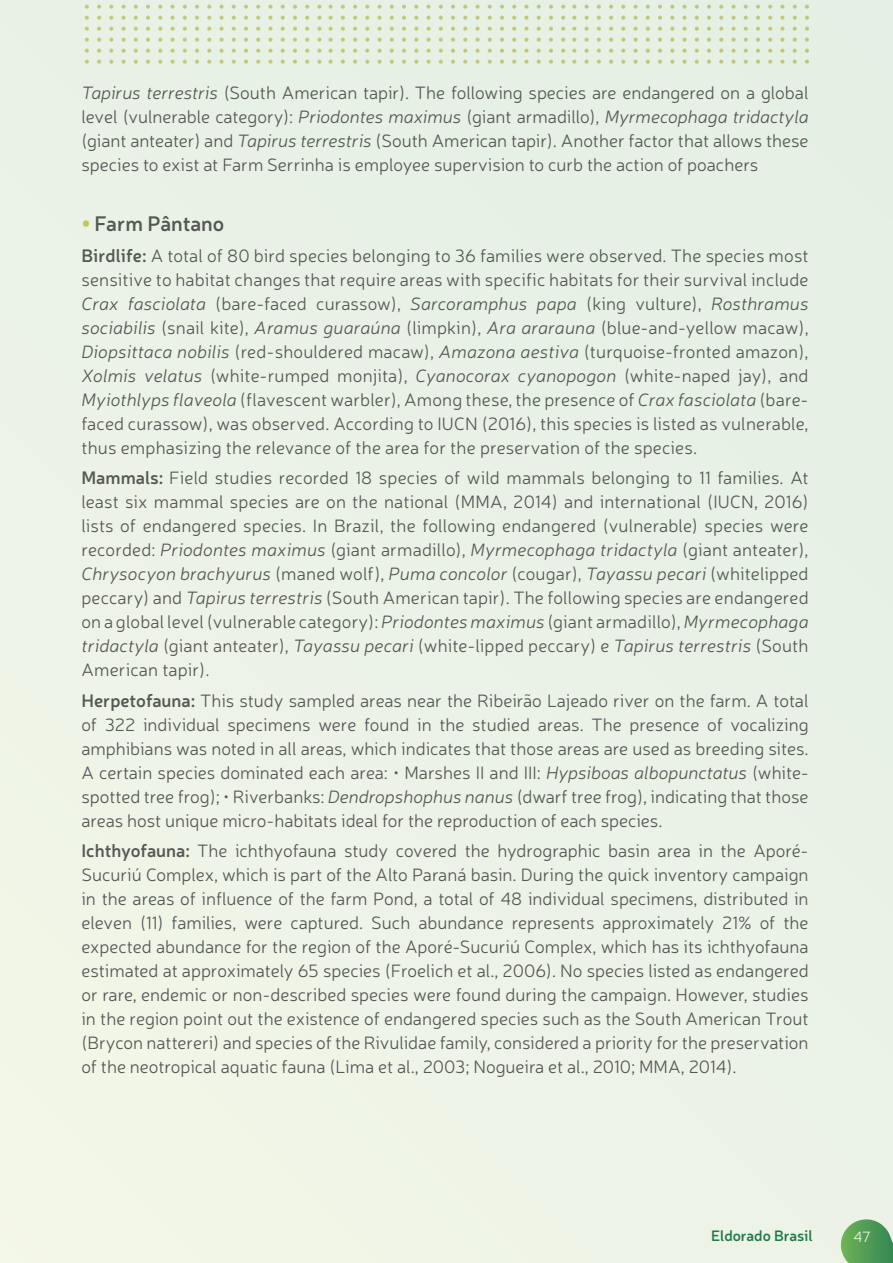
<style>
.page{position:relative;width:893px;height:1263px;background:#ebf2e6}
.page>*{position:absolute;margin:0;border:0;box-sizing:border-box;transform-origin:0 0}
.t1{font:600 21px "Neris";color:#575756}
.t2{font:300 18px/24px "Neris";color:#575756;text-align:justify}
.t3{font:600 15px "Neris";color:#006d46}
.t4{font:300 15px "Neris";color:#fff}
.s1{font-style:italic}
.s2{font-weight:900;color:#c3c659}
.s3{font-weight:600}
</style>
<div class="page">
<p class="t2" style="left:81px;top:80px;width:729px"><span class="s1">Tapirus terrestris</span> (South American tapir). The following species are endangered on a global level (vulnerable category): <span class="s1">Priodontes maximus</span> (giant armadillo), <span class="s1">Myrmecophaga tridactyla </span>(giant anteater) and <span class="s1">Tapirus terrestris</span> (South American tapir). Another factor that allows these species to exist at Farm Serrinha is employee supervision to curb the action of poachers</p>
<p class="t1" style="left:81px;top:210px;width:144px"><span class="s2">•</span> Farm Pântano</p>
<p class="t2" style="left:81px;top:243px;width:729px"><span class="s3">Birdlife:</span> A total of 80 bird species belonging to 36 families were observed. The species most sensitive to habitat changes that require areas with specific habitats for their survival include <span class="s1">Crax fasciolata</span> (bare-faced curassow), <span class="s1">Sarcoramphus papa</span> (king vulture), <span class="s1">Rosthramus sociabilis</span> (snail kite), <span class="s1">Aramus guaraúna</span> (limpkin), <span class="s1">Ara ararauna</span> (blue-and-yellow macaw), <span class="s1">Diopsittaca nobilis</span> (red-shouldered macaw), <span class="s1">Amazona aestiva</span> (turquoise-fronted amazon), <span class="s1">Xolmis velatus</span> (white-rumped monjita), <span class="s1">Cyanocorax cyanopogon</span> (white-naped jay), and <span class="s1">Myiothlyps flaveola</span> (flavescent warbler), Among these, the presence of <span class="s1">Crax fasciolata</span> (bare&shy;faced curassow), was observed. According to IUCN (2016), this species is listed as vulnerable, thus emphasizing the relevance of the area for the preservation of the species.</p>
<p class="t2" style="left:81px;top:465px;width:729px"><span class="s3">Mammals:</span> Field studies recorded 18 species of wild mammals belonging to 11 families. At least six mammal species are on the national (MMA, 2014) and international (IUCN, 2016) lists of endangered species. In Brazil, the following endangered (vulnerable) species were recorded: <span class="s1">Priodontes maximus</span> (giant armadillo), <span class="s1">Myrmecophaga tridactyla</span> (giant anteater), <span class="s1">Chrysocyon brachyurus</span> (maned wolf), <span class="s1">Puma concolor</span> (cougar), <span class="s1">Tayassu pecari</span> (whitelipped peccary) and <span class="s1">Tapirus terrestris</span> (South American tapir). The following species are endangered on a global level (vulnerable category): <span class="s1">Priodontes maximus</span> (giant armadillo), <span class="s1">Myrmecophaga tridactyla</span> (giant anteater), <span class="s1">Tayassu pecari</span> (white-lipped peccary) e <span class="s1">Tapirus terrestris</span> (South American tapir).</p>
<p class="t2" style="left:81px;top:688px;width:729px"><span class="s3">Herpetofauna:</span> This study sampled areas near the Ribeirão Lajeado river on the farm. A total of 322 individual specimens were found in the studied areas. The presence of vocalizing amphibians was noted in all areas, which indicates that those areas are used as breeding sites.<br>A certain species dominated each area: • Marshes II and III: <span class="s1">Hypsiboas albopunctatus</span> (white&shy;spotted tree frog); • Riverbanks: <span class="s1">Dendropshophus nanus</span> (dwarf tree frog), indicating that those areas host unique micro-habitats ideal for the reproduction of each species.</p>
<p class="t2" style="left:81px;top:838px;width:729px"><span class="s3">Ichthyofauna:</span> The ichthyofauna study covered the hydrographic basin area in the Aporé-Sucuriú Complex, which is part of the Alto Paraná basin. During the quick inventory campaign in the areas of influence of the farm Pond, a total of 48 individual specimens, distributed in eleven (11) families, were captured. Such abundance represents approximately 21% of the expected abundance for the region of the Aporé-Sucuriú Complex, which has its ichthyofauna estimated at approximately 65 species (Froelich et al., 2006). No species listed as endangered or rare, endemic or non-described species were found during the campaign. However, studies in the region point out the existence of endangered species such as the South American Trout (Brycon nattereri) and species of the Rivulidae family, considered a priority for the preservation of the neotropical aquatic fauna (Lima et al., 2003; Nogueira et al., 2010; MMA, 2014).</p>
<p class="t3" style="left:711px;top:1226px;width:103px">Eldorado Brasil</p>
<p class="t4" style="left:853px;top:1228px;width:19px">47</p>
</div>
